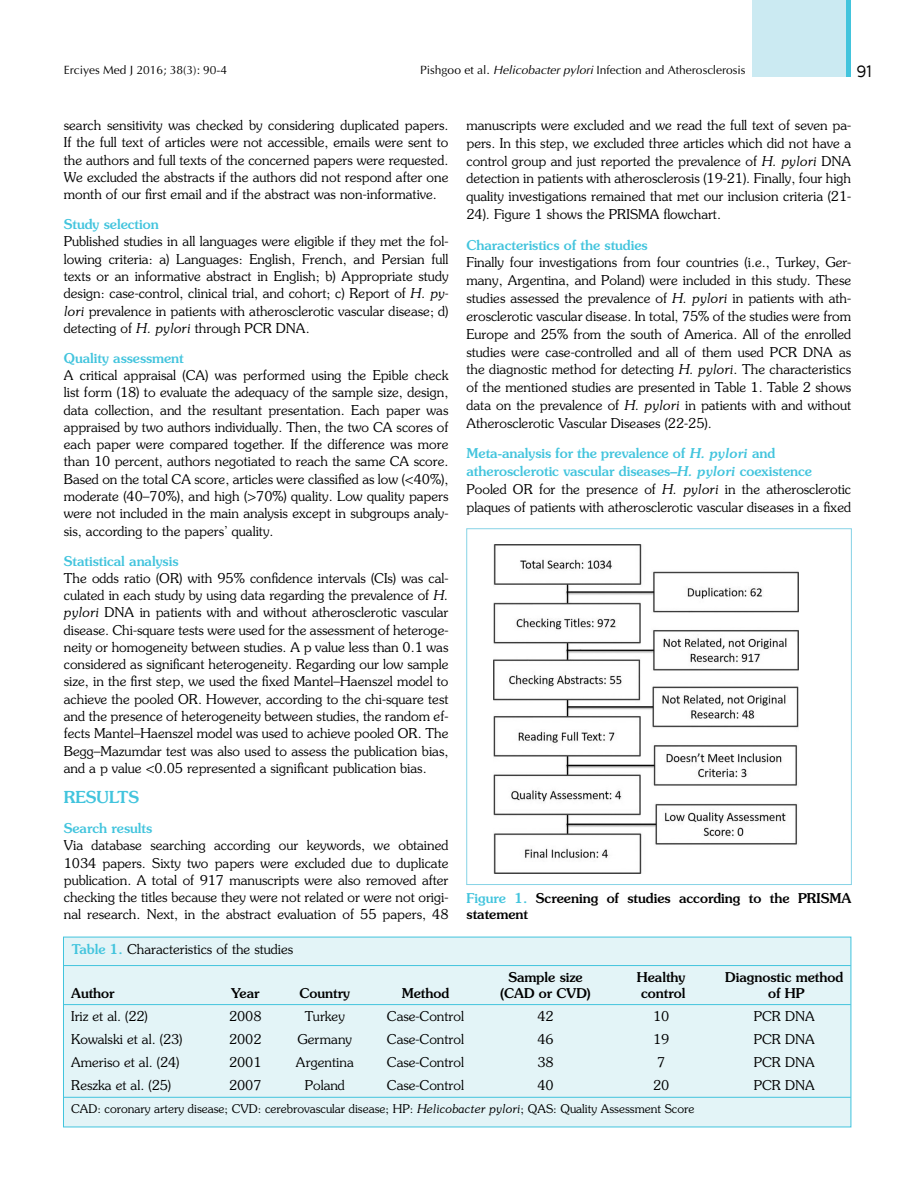
<style>
.page{position:relative;width:915px;height:1191px;background:#fff}
.page>*{position:absolute;margin:0;border:0;box-sizing:border-box;transform-origin:0 0}
.t1{font:500 16.5px "Souvenir Std";color:#42c4dd}
.t2{font:16.5px "Centrale Sans";color:#000}
.t3{font:300 13.5px/17.2px "Souvenir Std";color:#000;text-align:justify}
.t4{font:500 13.5px/16.2px "Souvenir Std";color:#000}
.t5{font:500 13.5px "Souvenir Std";color:#42c4dd}
.t6{font:300 12px "Souvenir Std";color:#000}
.t7{font:12px "Optima Normal Tr";color:#000}
.s1{font-family:"Optima Italic Tr"}
.s2{font-style:italic}
.s3{font-weight:500;color:#42c4dd}
.s4{font-weight:500;font-style:italic;color:#42c4dd}
.s5{color:#42c4dd}
</style>
<div class="page">
<div style="left:752px;top:0;width:98px;height:77px;background:#cbeaf2"></div>
<hr style="left:846px;top:0;width:4px;height:77px;background:#42c4dd">
<div style="left:63px;top:936px;width:787px;height:191px;background:#e3f4f7"></div>
<hr style="left:63px;top:1004px;width:787px;height:1px;background:#42c4dd">
<hr style="left:63px;top:1097px;width:787px;height:1px;background:#42c4dd">
<hr style="left:63px;top:965px;width:787px;height:1px;background:#42c4dd">
<img style="left:493px;top:544px;width:305px;height:329px">
<div style="left:466px;top:528px;width:385px;height:356px;border:1px solid #86d3e6"></div>
<p class="t7" style="left:64px;top:62px;width:165px">Erciyes Med J 2016; 38(3): 90-4</p>
<p class="t7" style="left:420px;top:62px;width:327px">Pishgoo et al. <span class="s1">Helicobacter pylori</span> Infection and Atherosclerosis</p>
<p class="t2" style="left:856px;top:62px;width:17px">91</p>
<p class="t3" style="left:64px;top:117px;width:386px">search sensitivity was checked by considering duplicated papers.<br>If the full text of articles were not accessible, emails were sent to the authors and full texts of the concerned papers were requested.<br>We excluded the abstracts if the authors did not respond after one month of our first email and if the abstract was non-informative.</p>
<p class="t5" style="left:64px;top:216px;width:96px">Study selection</p>
<p class="t3" style="left:64px;top:233px;width:386px">Published studies in all languages were eligible if they met the fol&shy;lowing criteria: a) Languages: English, French, and Persian full texts or an informative abstract in English; b) Appropriate study design: case-control, clinical trial, and cohort; c) Report of <span class="s2">H. py&shy;lori</span> prevalence in patients with atherosclerotic vascular disease; d) detecting of <span class="s2">H. pylori</span> through PCR DNA.</p>
<p class="t5" style="left:64px;top:350px;width:121px">Quality assessment</p>
<p class="t3" style="left:64px;top:367px;width:386px">A critical appraisal (CA) was performed using the Epible check list form (18) to evaluate the adequacy of the sample size, design, data collection, and the resultant presentation. Each paper was appraised by two authors individually. Then, the two CA scores of each paper were compared together. If the difference was more than 10 percent, authors negotiated to reach the same CA score.<br>Based on the total CA score, articles were classified as low (&lt;40%), moderate (40–70%), and high (&gt;70%) quality. Low quality papers were not included in the main analysis except in subgroups analy&shy;sis, according to the papers’ quality.</p>
<p class="t5" style="left:64px;top:552px;width:116px">Statistical analysis</p>
<p class="t3" style="left:64px;top:569px;width:386px">The odds ratio (OR) with 95% confidence intervals (CIs) was cal&shy;culated in each study by using data regarding the prevalence of <span class="s2">H. pylori</span> DNA in patients with and without atherosclerotic vascular disease. Chi-square tests were used for the assessment of heteroge&shy;neity or homogeneity between studies. A p value less than 0.1 was considered as significant heterogeneity. Regarding our low sample size, in the first step, we used the fixed Mantel–Haenszel model to achieve the pooled OR. However, according to the chi-square test and the presence of heterogeneity between studies, the random ef&shy;fects Mantel–Haenszel model was used to achieve pooled OR. The Begg–Mazumdar test was also used to assess the publication bias, and a p value &lt;0.05 represented a significant publication bias.</p>
<p class="t1" style="left:64px;top:787px;width:77px">RESULTS</p>
<p class="t5" style="left:64px;top:820px;width:90px">Search results</p>
<p class="t3" style="left:64px;top:837px;width:386px">Via database searching according our keywords, we obtained 1034 papers. Sixty two papers were excluded due to duplicate publication. A total of 917 manuscripts were also removed after checking the titles because they were not related or were not origi&shy;nal research. Next, in the abstract evaluation of 55 papers, 48</p>
<p class="t3" style="left:72px;top:940px;width:223px"><span class="s3">Table 1.</span> Characteristics of the studies</p>
<p class="t3" style="left:466px;top:116px;width:386px;line-height:17.9px">manuscripts were excluded and we read the full text of seven pa&shy;pers. In this step, we excluded three articles which did not have a control group and just reported the prevalence of <span class="s2">H. pylori</span> DNA detection in patients with atherosclerosis (19-21). Finally, four high quality investigations remained that met our inclusion criteria (21- 24). Figure 1 shows the PRISMA flowchart.</p>
<p class="t5" style="left:466px;top:236px;width:183px">Characteristics of the studies</p>
<p class="t3" style="left:466px;top:254px;width:386px;line-height:17.9px">Finally four investigations from four countries (i.e., Turkey, Ger&shy;many, Argentina, and Poland) were included in this study. These studies assessed the prevalence of <span class="s2">H. pylori</span> in patients with ath&shy;erosclerotic vascular disease. In total, 75% of the studies were from Europe and 25% from the south of America. All of the enrolled studies were case-controlled and all of them used PCR DNA as the diagnostic method for detecting <span class="s2">H. pylori</span>. The characteristics of the mentioned studies are presented in Table 1. Table 2 shows data on the prevalence of <span class="s2">H. pylori</span> in patients with and without Atherosclerotic Vascular Diseases (22-25).</p>
<p class="t3" style="left:466px;top:444px;width:386px;line-height:17.9px;text-align:left"><span class="s3">Meta-analysis for the prevalence of</span> <span class="s4">H. pylori</span> <span class="s3">and atherosclerotic vascular diseases–</span><span class="s4">H. pylori</span> <span class="s3">coexistence </span>Pooled OR for the presence of <span class="s2">H. pylori</span> in the atherosclerotic plaques of patients with atherosclerotic vascular diseases in a fixed</p>
<p class="t4" style="left:466px;top:889px;width:386px"><span class="s5">Figure 1.</span> Screening of studies according to the PRISMA statement</p>
<p class="t4" style="left:508px;top:968px;width:76px">Sample size</p>
<p class="t4" style="left:636px;top:968px;width:50px">Healthy</p>
<p class="t4" style="left:725px;top:968px;width:119px">Diagnostic method</p>
<p class="t4" style="left:71px;top:985px;width:45px">Author</p>
<p class="t4" style="left:231px;top:985px;width:30px">Year</p>
<p class="t4" style="left:299px;top:985px;width:52px">Country</p>
<p class="t4" style="left:401px;top:985px;width:49px">Method</p>
<p class="t4" style="left:500px;top:985px;width:92px">(CAD or CVD)</p>
<p class="t4" style="left:641px;top:985px;width:46px">control</p>
<p class="t4" style="left:768px;top:985px;width:38px">of HP</p>
<p class="t3" style="left:71px;top:1008px;width:78px">Iriz et al. (22)</p>
<p class="t3" style="left:229px;top:1008px;width:34px">2008</p>
<p class="t3" style="left:305px;top:1008px;width:41px">Turkey</p>
<p class="t3" style="left:387px;top:1008px;width:78px">Case-Control</p>
<p class="t3" style="left:537px;top:1008px;width:18px">42</p>
<p class="t3" style="left:652px;top:1008px;width:18px">10</p>
<p class="t3" style="left:753px;top:1008px;width:63px">PCR DNA</p>
<p class="t3" style="left:71px;top:1030px;width:113px">Kowalski et al. (23)</p>
<p class="t3" style="left:229px;top:1030px;width:34px">2002</p>
<p class="t3" style="left:297px;top:1030px;width:56px">Germany</p>
<p class="t3" style="left:387px;top:1030px;width:78px">Case-Control</p>
<p class="t3" style="left:537px;top:1030px;width:18px">46</p>
<p class="t3" style="left:652px;top:1030px;width:18px">19</p>
<p class="t3" style="left:753px;top:1030px;width:63px">PCR DNA</p>
<p class="t3" style="left:71px;top:1053px;width:110px">Ameriso et al. (24)</p>
<p class="t3" style="left:229px;top:1053px;width:34px">2001</p>
<p class="t3" style="left:296px;top:1053px;width:59px">Argentina</p>
<p class="t3" style="left:387px;top:1053px;width:78px">Case-Control</p>
<p class="t3" style="left:537px;top:1053px;width:18px">38</p>
<p class="t3" style="left:657px;top:1053px;width:10px">7</p>
<p class="t3" style="left:753px;top:1053px;width:63px">PCR DNA</p>
<p class="t3" style="left:71px;top:1076px;width:101px">Reszka et al. (25)</p>
<p class="t3" style="left:229px;top:1076px;width:34px">2007</p>
<p class="t3" style="left:304px;top:1076px;width:42px">Poland</p>
<p class="t3" style="left:387px;top:1076px;width:78px">Case-Control</p>
<p class="t3" style="left:537px;top:1076px;width:18px">40</p>
<p class="t3" style="left:652px;top:1076px;width:18px">20</p>
<p class="t3" style="left:753px;top:1076px;width:63px">PCR DNA</p>
<p class="t6" style="left:71px;top:1101px;width:624px">CAD: coronary artery disease; CVD: cerebrovascular disease; HP: <span class="s2">Helicobacter pylori</span>; QAS: Quality Assessment Score</p>
</div>
